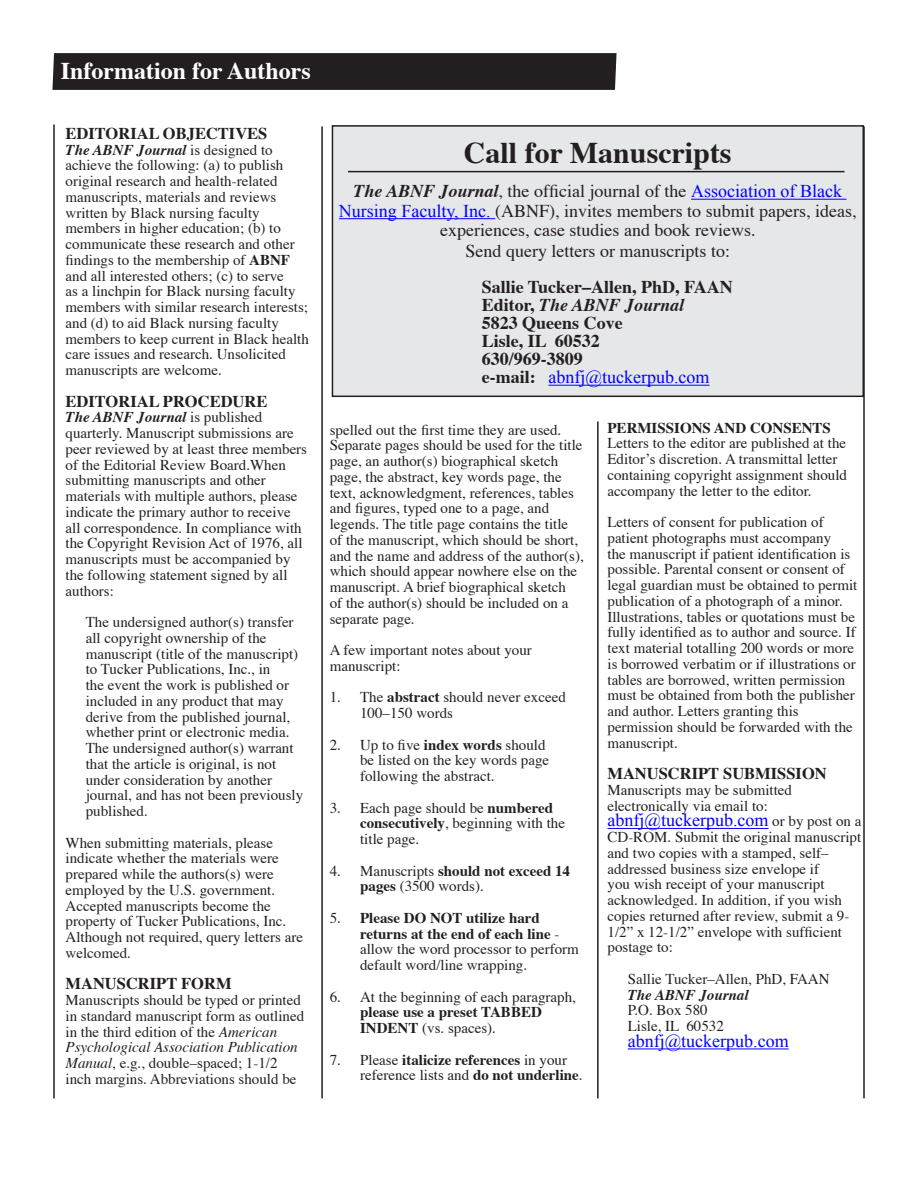
<style>
.page{position:relative;width:918px;height:1188px;background:#fff}
.page>*{position:absolute;margin:0;border:0;box-sizing:border-box;transform-origin:0 0}
.t1{font:700 30px "Times";color:#231f20}
.t2{font:700 24px "Times";color:#fff}
.t3{font:18px/20px "Times";color:#231f20;text-align:center}
.t4{font:700 18px/18px "Times";color:#231f20}
.t5{font:18px "Times New Roman";color:#00f}
.t6{font:700 16.5px "Times";color:#231f20}
.t7{font:15px/15.8px "Times";color:#231f20}
.t8{font:700 15px/15.8px "Times";color:#231f20}
.t9{font:italic 700 15px "Times";color:#231f20}
.s1{font-weight:700;font-style:italic}
.s2{font-weight:700}
.s3{font-style:italic}
.s4{font-family:"Times New Roman";color:#00f}
.s5{font-family:"Times";font-weight:700;color:#231f20}
.s6{font-weight:400}
.s7{font-family:"Times";font-size:15px;color:#231f20}
</style>
<div class="page">
<div style="left:52px;top:53px;width:565px;height:37px;background:#231f20"></div>
<hr style="left:53px;top:124px;width:2px;height:974px;background:#231f20">
<hr style="left:321px;top:126px;width:2px;height:972px;background:#231f20">
<hr style="left:597px;top:421px;width:2px;height:677px;background:#231f20">
<hr style="left:863px;top:126px;width:2px;height:972px;background:#231f20">
<hr style="left:608px;top:828px;width:161px;height:1px;background:#00f">
<hr style="left:628px;top:1049px;width:161px;height:1px;background:#00f">
<div style="left:332px;top:126px;width:531px;height:270px;background:#e6e7e9"></div>
<hr style="left:691px;top:199px;width:156px;height:1px;background:#00f">
<hr style="left:339px;top:218px;width:156px;height:1px;background:#00f">
<hr style="left:548px;top:385px;width:161px;height:1px;background:#00f">
<div style="left:332px;top:125px;width:532px;height:272px;border:2px solid #231f20"></div>
<hr style="left:348px;top:171px;width:496px;height:1px;background:#231f20">
<h2 class="t2" style="left:61px;top:54px;width:252px">Information for Authors</h2>
<p class="t6" style="left:66px;top:122px;width:203px">EDITORIAL OBJECTIVES</p>
<p class="t7" style="left:66px;top:143px;width:245px"><span class="s1">The ABNF Journal</span> is designed to achieve the following: (a) to publish original research and health-related manuscripts, materials and reviews written by Black nursing faculty members in higher education; (b) to communicate these research and other findings to the membership of <span class="s2">ABNF </span>and all interested others; (c) to serve<br>as a linchpin for Black nursing faculty members with similar research interests; and (d) to aid Black nursing faculty members to keep current in Black health care issues and research. Unsolicited manuscripts are welcome.</p>
<p class="t6" style="left:66px;top:390px;width:203px">EDITORIAL PROCEDURE</p>
<p class="t7" style="left:66px;top:410px;width:243px"><span class="s1">The ABNF Journal</span> is published quarterly. Manuscript submissions are peer reviewed by at least three members of the Editorial Review Board.When submitting manuscripts and other materials with multiple authors, please indicate the primary author to receive all correspondence. In compliance with the Copyright Revision Act of 1976, all manuscripts must be accompanied by the following statement signed by all authors:</p>
<p class="t7" style="left:86px;top:615px;width:219px">The undersigned author(s) transfer all copyright ownership of the manuscript (title of the manuscript) to Tucker Publications, Inc., in<br>the event the work is published or included in any product that may derive from the published journal, whether print or electronic media.<br>The undersigned author(s) warrant that the article is original, is not under consideration by another journal, and has not been previously published.</p>
<p class="t7" style="left:66px;top:836px;width:239px">When submitting materials, please indicate whether the materials were prepared while the authors(s) were employed by the U.S. government.<br>Accepted manuscripts become the property of Tucker Publications, Inc.<br>Although not required, query letters are welcomed.</p>
<p class="t6" style="left:66px;top:973px;width:168px">MANUSCRIPT FORM</p>
<p class="t7" style="left:66px;top:993px;width:240px">Manuscripts should be typed or printed in standard manuscript form as outlined in the third edition of the <span class="s3">American Psychological Association Publication Manual</span>, e.g., double–spaced; 1-1/2 inch margins. Abbreviations should be</p>
<h1 class="t1" style="left:464px;top:133px;width:269px">Call for Manuscripts</h1>
<p class="t3" style="left:339px;top:182px;width:519px"><span class="s1">The ABNF Journal</span>, the official journal of the <span class="s4">Association of Black Nursing Faculty, Inc.</span> (ABNF), invites members to submit papers, ideas, experiences, case studies and book reviews.<br>Send query letters or manuscripts to:</p>
<p class="t4" style="left:482px;top:279px;width:253px">Sallie Tucker–Allen, PhD, FAAN<br>Editor, <span class="s3">The ABNF Journal<br></span>5823 Queens Cove<br>Lisle, IL 60532<br>630/969-3809</p>
<p class="t5" style="left:482px;top:367px;width:229px"><span class="s5">e-mail:</span> abnfj@tuckerpub.com</p>
<p class="t7" style="left:330px;top:423px;width:256px">spelled out the first time they are used.<br>Separate pages should be used for the title page, an author(s) biographical sketch page, the abstract, key words page, the text, acknowledgment, references, tables and figures, typed one to a page, and legends. The title page contains the title of the manuscript, which should be short, and the name and address of the author(s), which should appear nowhere else on the manuscript. A brief biographical sketch<br>of the author(s) should be included on a separate page.</p>
<p class="t7" style="left:330px;top:643px;width:204px">A few important notes about your manuscript:</p>
<p class="t7" style="left:360px;top:690px;width:207px;text-indent:-30px">1. The <span class="s2">abstract</span> should never exceed<br>100–150 words</p>
<p class="t7" style="left:360px;top:738px;width:191px;text-indent:-30px">2. Up to five <span class="s2">index words</span> should be listed on the key words page following the abstract.</p>
<p class="t7" style="left:360px;top:801px;width:206px;text-indent:-30px">3. Each page should be <span class="s2">numbered consecutively</span>, beginning with the title page.</p>
<p class="t7" style="left:360px;top:864px;width:211px;text-indent:-30px">4. Manuscripts <span class="s2">should not exceed 14 pages</span> (3500 words).</p>
<p class="t7" style="left:360px;top:911px;width:220px;text-indent:-30px">5. <span class="s2">Please DO NOT utilize hard returns at the end of each line</span> - allow the word processor to perform default word/line wrapping.</p>
<p class="t7" style="left:330px;top:990px;width:248px">6. At the beginning of each paragraph,</p>
<p class="t8" style="left:360px;top:1005px;width:183px">please use a preset TABBED<br>INDENT <span class="s6">(vs. spaces).</span></p>
<p class="t8" style="left:360px;top:1052px;width:224px;text-indent:-30px"><span class="s6">7. Please</span> italicize references <span class="s6">in your reference lists and</span> do not underline<span class="s6">.</span></p>
<p class="t8" style="left:608px;top:420px;width:225px">PERMISSIONS AND CONSENTS</p>
<p class="t7" style="left:608px;top:436px;width:241px">Letters to the editor are published at the Editorʼs discretion. A transmittal letter containing copyright assignment should accompany the letter to the editor.</p>
<p class="t7" style="left:608px;top:515px;width:251px">Letters of consent for publication of patient photographs must accompany<br>the manuscript if patient identification is possible. Parental consent or consent of legal guardian must be obtained to permit publication of a photograph of a minor.<br>Illustrations, tables or quotations must be fully identified as to author and source. If text material totalling 200 words or more is borrowed verbatim or if illustrations or tables are borrowed, written permission must be obtained from both the publisher and author. Letters granting this permission should be forwarded with the manuscript.</p>
<p class="t6" style="left:608px;top:763px;width:221px">MANUSCRIPT SUBMISSION</p>
<p class="t7" style="left:608px;top:783px;width:186px">Manuscripts may be submitted electronically via email to:</p>
<p class="t5" style="left:608px;top:810px;width:255px">abnfj@tuckerpub.com <span class="s7">or by post on a</span></p>
<p class="t7" style="left:608px;top:830px;width:255px">CD-ROM. Submit the original manuscript and two copies with a stamped, self– addressed business size envelope if<br>you wish receipt of your manuscript acknowledged. In addition, if you wish copies returned after review, submit a 9- 1/2” x 12-1/2” envelope with sufficient postage to:</p>
<p class="t7" style="left:628px;top:972px;width:203px">Sallie Tucker–Allen, PhD, FAAN</p>
<p class="t9" style="left:628px;top:985px;width:122px">The ABNF Journal</p>
<p class="t7" style="left:628px;top:1003px;width:98px">P.O. Box 580<br>Lisle, IL 60532</p>
<p class="t5" style="left:628px;top:1031px;width:163px">abnfj@tuckerpub.com</p>
</div>
